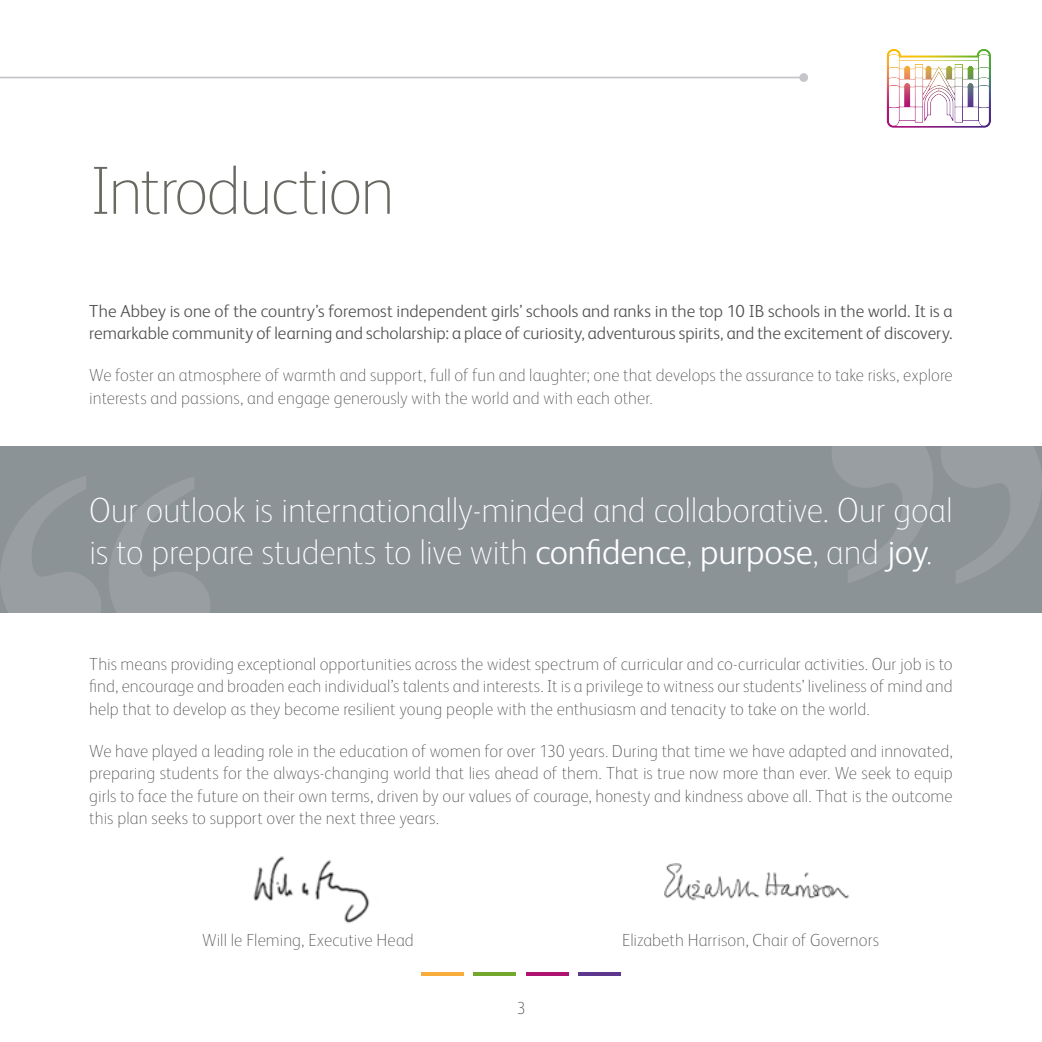
<style>
.page{position:relative;width:1042px;height:1042px;background:#fff}
.page>*{position:absolute;margin:0;border:0;box-sizing:border-box;transform-origin:0 0}
.t1{font:100 68.25px "FS Albert Pro";letter-spacing:-.035em;color:#696964}
.t2{font:100 35px/42px "FS Albert Pro";letter-spacing:-.005em;color:#fff}
.t3{font:100 17.5px/22.4px "FS Albert Pro";letter-spacing:.005em;color:#525151;text-align:justify}
.t4{font:300 17.5px/22.4px "FS Albert Pro";letter-spacing:.005em;color:#525151}
.t5{font:100 17.5px "FS Albert Pro";color:#4d4d47}
.s1{font-weight:300}
</style>
<div class="page">
<div style="left:0;top:446px;width:1042px;height:167px;background:#8c9397"></div>
<hr style="left:421px;top:972px;width:43px;height:3px;background:#f8ac3b">
<hr style="left:473px;top:972px;width:43px;height:3px;background:#73a82c">
<hr style="left:526px;top:972px;width:42px;height:3px;background:#ae1372">
<hr style="left:578px;top:972px;width:43px;height:3px;background:#5d378d">
<img style="left:886px;top:49px;width:105px;height:79px">
<svg style="left:0;top:476px;width:210px;height:137px"></svg>
<svg style="left:832px;top:446px;width:210px;height:138px"></svg>
<hr style="left:0;top:77px;width:804px;height:1px;background:#c5c6c9">
<div style="left:799px;top:73px;width:9px;height:9px;background:#c5c6c9;border-radius:50%"></div>
<img style="left:664px;top:863px;width:185px;height:38px">
<img style="left:253px;top:856px;width:117px;height:67px">
<h1 class="t1" style="left:89px;top:165px;width:307px">Introduction</h1>
<p class="t4" style="left:89px;top:301px;width:865px">The Abbey is one of the country’s foremost independent girls’ schools and ranks in the top 10 IB schools in the world. It is a remarkable community of learning and scholarship: a place of curiosity, adventurous spirits, and the excitement of discovery.</p>
<p class="t3" style="left:89px;top:366px;width:865px">We foster an atmosphere of warmth and support, full of fun and laughter; one that develops the assurance to take risks, explore interests and passions, and engage generously with the world and with each other.</p>
<h2 class="t2" style="left:89px;top:492px;width:865px">Our outlook is internationally-minded and collaborative. Our goal is to prepare students to live with <span class="s1">confidence</span>, <span class="s1">purpose</span>, and <span class="s1">joy</span>.</h2>
<p class="t3" style="left:89px;top:654px;width:865px">This means providing exceptional opportunities across the widest spectrum of curricular and co-curricular activities. Our job is to find, encourage and broaden each individual’s talents and interests. It is a privilege to witness our students’ liveliness of mind and help that to develop as they become resilient young people with the enthusiasm and tenacity to take on the world.</p>
<p class="t3" style="left:89px;top:741px;width:865px">We have played a leading role in the education of women for over 130 years. During that time we have adapted and innovated, preparing students for the always-changing world that lies ahead of them. That is true now more than ever. We seek to equip girls to face the future on their own terms, driven by our values of courage, honesty and kindness above all. That is the outcome this plan seeks to support over the next three years.</p>
<p class="t3" style="left:202px;top:930px;width:213px">Will le Fleming, Executive Head</p>
<p class="t3" style="left:622px;top:930px;width:258px">Elizabeth Harrison, Chair of Governors</p>
<p class="t5" style="left:516px;top:1001px;width:11px">3</p>
</div>
